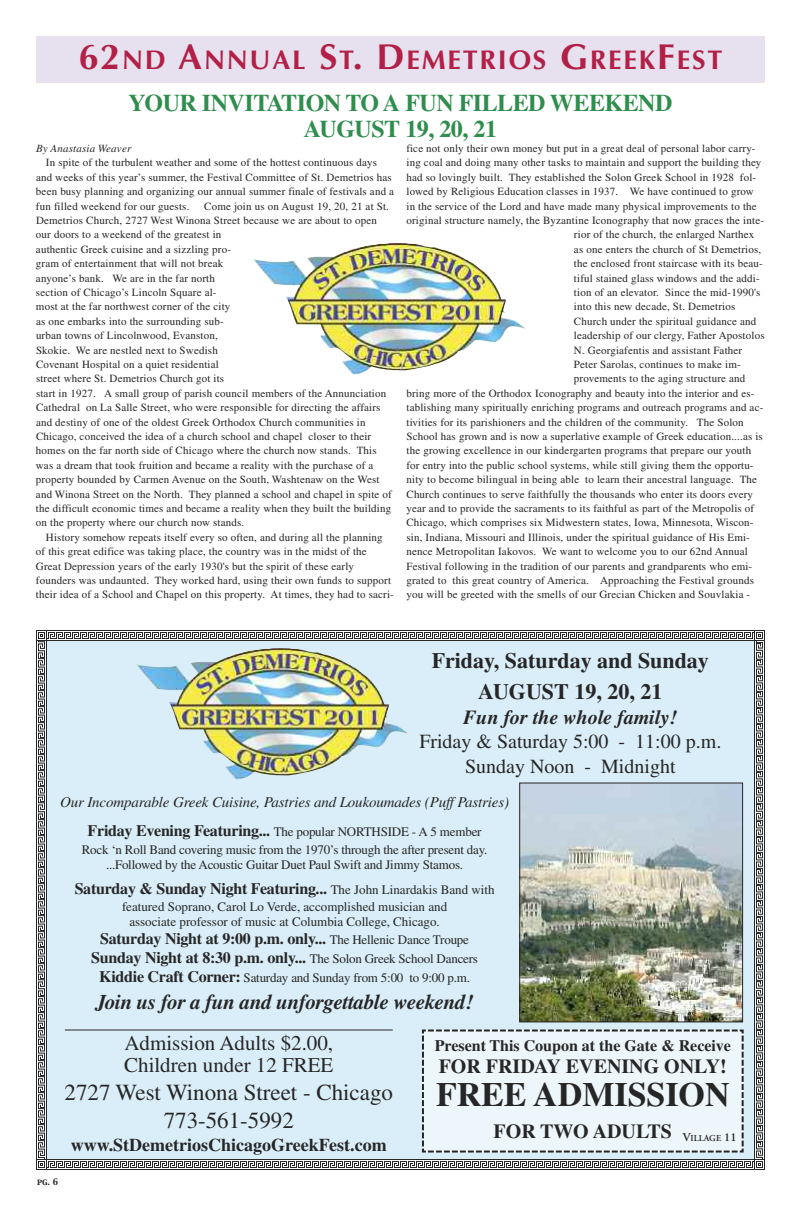
<style>
.page{position:relative;width:801px;height:1224px;background:#fff}
.page>*{position:absolute;margin:0;border:0;box-sizing:border-box;transform-origin:0 0}
.t1{font:700 34px "Times";color:#272627}
.t2{font:700 27px "Optima";letter-spacing:.065em;color:#b22047}
.t3{font:700 24px/26px "Times";letter-spacing:-.02em;color:#2f8d4d;text-align:center}
.t4{font:23px/28px "Times";color:#272627;text-align:center}
.t5{font:700 22px/31px "Times";color:#272627;text-align:center}
.t6{font:21px/22px "Times";color:#272627}
.t7{font:italic 700 21px "Times";letter-spacing:-.015em;color:#272627}
.t8{font:20px/25px "Times";color:#272627;text-align:center}
.t9{font:700 20px "Times";color:#272627}
.t10{font:italic 700 20px "Times";color:#272627}
.t11{font:700 18px "Times";color:#272627}
.t12{font:700 16px/19.2px "Times";letter-spacing:-.015em;color:#272627;text-align:center}
.t13{font:italic 15px "Times";letter-spacing:-.01em;color:#272627}
.t14{font:13px/17.2px "Times";letter-spacing:-.015em;color:#272627;text-align:center}
.t15{font:11px/14.4px "Times";letter-spacing:.015em;color:#272627}
.t16{font:italic 11px "Times";letter-spacing:.015em;color:#272627}
.t17{font:8px "Capitals";color:#272627}
.s1{font-size:36px}
.s2{font-weight:700;font-size:16px}
.s3{font-weight:400;font-size:13px}
</style>
<div class="page">
<div style="left:47px;top:641px;width:707px;height:518px;background:#d9eef8"></div>
<img style="left:36px;top:630px;width:718px;height:11px">
<img style="left:754px;top:630px;width:11px;height:529px">
<img style="left:47px;top:1159px;width:718px;height:11px">
<img style="left:36px;top:641px;width:11px;height:529px">
<img style="left:137px;top:648px;width:271px;height:131px">
<img style="left:521px;top:784px;width:220px;height:236px">
<div style="left:519px;top:782px;width:224px;height:240px;border:1px solid #272627"></div>
<hr style="left:65px;top:1030px;width:328px;height:1px;background:#272627">
<div style="left:36px;top:36px;width:729px;height:46px;background:#e7e0ee"></div>
<img style="left:254px;top:243px;width:272px;height:131px">
<div style="left:422px;top:1029px;width:322px;height:124px;background:#ecf6fb"></div>
<h2 class="t2" style="left:78px;top:44px;width:646px"><span class="s1">62</span>ND <span class="s1">A</span>NNUAL <span class="s1">S</span>T<span class="s1">. D</span>EMETRIOS <span class="s1">G</span>REEK<span class="s1">F</span>EST</h2>
<h3 class="t3" style="left:129px;top:92px;width:545px">YOUR INVITATION TO A FUN FILLED WEEKEND<br>AUGUST 19, 20, 21</h3>
<p class="t16" style="left:36px;top:145px;width:97px">By Anastasia Weaver</p>
<p class="t15" style="left:36px;top:157px;width:360px;text-indent:10px">In spite of the turbulent weather and some of the hottest continuous days and weeks of this year’s summer, the Festival Committee of St. Demetrios has been busy planning and organizing our annual summer finale of festivals and a fun filled weekend for our guests.</p>
<p class="t15" style="left:36px;top:200px;width:357px;text-indent:168px">Come join us on August 19, 20, 21 at St.<br>Demetrios Church, 2727 West Winona Street because we are about to open our doors to a weekend of the greatest in<br>authentic Greek cuisine and a sizzling pro-<br>gram of entertainment that will not break<br>anyone’s bank. We are in the far north<br>section of Chicago’s Lincoln Square al-<br>most at the far northwest corner of the city<br>as one embarks into the surrounding sub-<br>urban towns of Lincolnwood, Evanston,<br>Skokie. We are nestled next to Swedish<br>Covenant Hospital on a quiet residential<br>street where St. Demetrios Church got its<br>start in 1927. A small group of parish council members of the Annunciation Cathedral on La Salle Street, who were responsible for directing the affairs and destiny of one of the oldest Greek Orthodox Church communities in Chicago, conceived the idea of a church school and chapel closer to their homes on the far north side of Chicago where the church now stands. This was a dream that took fruition and became a reality with the purchase of a property bounded by Carmen Avenue on the South, Washtenaw on the West and Winona Street on the North. They planned a school and chapel in spite of the difficult economic times and became a reality when they built the building on the property where our church now stands.</p>
<p class="t15" style="left:36px;top:531px;width:359px;text-indent:10px">History somehow repeats itself every so often, and during all the planning of this great edifice was taking place, the country was in the midst of the Great Depression years of the early 1930's but the spirit of these early founders was undaunted. They worked hard, using their own funds to support their idea of a School and Chapel on this property. At times, they had to sacri-</p>
<p class="t15" style="left:406px;top:142px;width:350px">fice not only their own money but put in a great deal of personal labor carry-</p>
<p class="t15" style="left:406px;top:157px;width:356px">ing coal and doing many other tasks to maintain and support the building they</p>
<p class="t15" style="left:406px;top:171px;width:351px">had so lovingly built. They established the Solon Greek School in 1928 fol-</p>
<p class="t15" style="left:406px;top:186px;width:349px">lowed by Religious Education classes in 1937. We have continued to grow</p>
<p class="t15" style="left:406px;top:200px;width:352px">in the service of the Lord and have made many physical improvements to the</p>
<p class="t15" style="left:406px;top:214px;width:359px">original structure namely, the Byzantine Iconography that now graces the inte-</p>
<p class="t15" style="left:574px;top:229px;width:182px">rior of the church, the enlarged Narthex</p>
<p class="t15" style="left:574px;top:243px;width:189px">as one enters the church of St Demetrios,</p>
<p class="t15" style="left:574px;top:258px;width:190px">the enclosed front staircase with its beau-</p>
<p class="t15" style="left:574px;top:272px;width:187px">tiful stained glass windows and the addi-</p>
<p class="t15" style="left:574px;top:286px;width:188px">tion of an elevator. Since the mid-1990's</p>
<p class="t15" style="left:574px;top:301px;width:163px">into this new decade, St. Demetrios</p>
<p class="t15" style="left:574px;top:315px;width:184px">Church under the spiritual guidance and</p>
<p class="t15" style="left:574px;top:330px;width:192px">leadership of our clergy, Father Apostolos</p>
<p class="t15" style="left:574px;top:344px;width:170px">N. Georgiafentis and assistant Father</p>
<p class="t15" style="left:574px;top:358px;width:168px">Peter Sarolas, continues to make im-</p>
<p class="t15" style="left:574px;top:373px;width:173px">provements to the aging structure and</p>
<p class="t15" style="left:406px;top:387px;width:349px">bring more of the Orthodox Iconography and beauty into the interior and es-</p>
<p class="t15" style="left:406px;top:402px;width:358px">tablishing many spiritually enriching programs and outreach programs and ac-</p>
<p class="t15" style="left:406px;top:416px;width:339px">tivities for its parishioners and the children of the community. The Solon</p>
<p class="t15" style="left:406px;top:430px;width:358px">School has grown and is now a superlative example of Greek education....as is</p>
<p class="t15" style="left:406px;top:445px;width:346px">the growing excellence in our kindergarten programs that prepare our youth</p>
<p class="t15" style="left:406px;top:459px;width:349px">for entry into the public school systems, while still giving them the opportu-</p>
<p class="t15" style="left:406px;top:474px;width:352px">nity to become bilingual in being able to learn their ancestral language. The</p>
<p class="t15" style="left:406px;top:488px;width:348px">Church continues to serve faithfully the thousands who enter its doors every</p>
<p class="t15" style="left:406px;top:502px;width:349px">year and to provide the sacraments to its faithful as part of the Metropolis of</p>
<p class="t15" style="left:406px;top:517px;width:349px">Chicago, which comprises six Midwestern states, Iowa, Minnesota, Wiscon-</p>
<p class="t15" style="left:406px;top:531px;width:345px">sin, Indiana, Missouri and Illinois, under the spiritual guidance of His Emi-</p>
<p class="t15" style="left:406px;top:546px;width:343px">nence Metropolitan Iakovos. We want to welcome you to our 62nd Annual</p>
<p class="t15" style="left:406px;top:560px;width:347px">Festival following in the tradition of our parents and grandparents who emi-</p>
<p class="t15" style="left:406px;top:574px;width:349px">grated to this great country of America. Approaching the Festival grounds</p>
<p class="t15" style="left:406px;top:589px;width:345px">you will be greeted with the smells of our Grecian Chicken and Souvlakia -</p>
<h3 class="t5" style="left:432px;top:647px;width:279px">Friday, Saturday and Sunday<br>AUGUST 19, 20, 21</h3>
<h3 class="t10" style="left:463px;top:710px;width:216px">Fun for the whole family!</h3>
<h3 class="t8" style="left:419px;top:731px;width:303px">Friday &amp; Saturday 5:00 - 11:00 p.m.<br>Sunday Noon - Midnight</h3>
<h3 class="t13" style="left:60px;top:797px;width:451px">Our Incomparable Greek Cuisine, Pastries and Loukoumades (Puff Pastries)</h3>
<p class="t14" style="left:82px;top:825px;width:407px"><span class="s2">Friday Evening Featuring...</span> The popular NORTHSIDE - A 5 member<br>Rock ‘n Roll Band covering music from the 1970’s through the after present day.</p>
<p class="t14" style="left:106px;top:857px;width:359px">...Followed by the Acoustic Guitar Duet Paul Swift and Jimmy Stamos.</p>
<h3 class="t12" style="left:75px;top:880px;width:421px">Saturday &amp; Sunday Night Featuring... <span class="s3">The John Linardakis Band with</span></h3>
<p class="t14" style="left:122px;top:900px;width:327px;line-height:15.6px">featured Soprano, Carol Lo Verde, accomplished musician and associate professor of music at Columbia College, Chicago.</p>
<h3 class="t12" style="left:91px;top:931px;width:388px">Saturday Night at 9:00 p.m. only... <span class="s3">The Hellenic Dance Troupe<br></span>Sunday Night at 8:30 p.m. only... <span class="s3">The Solon Greek School Dancers</span></h3>
<p class="t14" style="left:99px;top:971px;width:372px"><span class="s2">Kiddie Craft Corner:</span> Saturday and Sunday from 5:00 to 9:00 p.m.</p>
<h3 class="t7" style="left:96px;top:995px;width:379px">Join us for a fun and unforgettable weekend!</h3>
<h3 class="t6" style="left:124px;top:1034px;width:211px">Admission Adults $2.00,<br>Children under 12 FREE</h3>
<h3 class="t4" style="left:65px;top:1081px;width:330px">2727 West Winona Street - Chicago<br>773-561-5992</h3>
<h3 class="t11" style="left:71px;top:1139px;width:317px">www.StDemetriosChicagoGreekFest.com</h3>
<p class="t17" style="left:37px;top:1178px;width:23px">pg. 6</p>
<h3 class="t12" style="left:435px;top:1038px;width:297px">Present This Coupon at the Gate &amp; Receive</h3>
<h3 class="t9" style="left:439px;top:1059px;width:290px">FOR FRIDAY EVENING ONLY!</h3>
<h1 class="t1" style="left:436px;top:1083px;width:295px">FREE ADMISSION</h1>
<h3 class="t9" style="left:494px;top:1124px;width:244px">FOR TWO ADULTS <sub>V</sub><sub>ILLAGE</sub> <sub>11</sub></h3>
</div>
